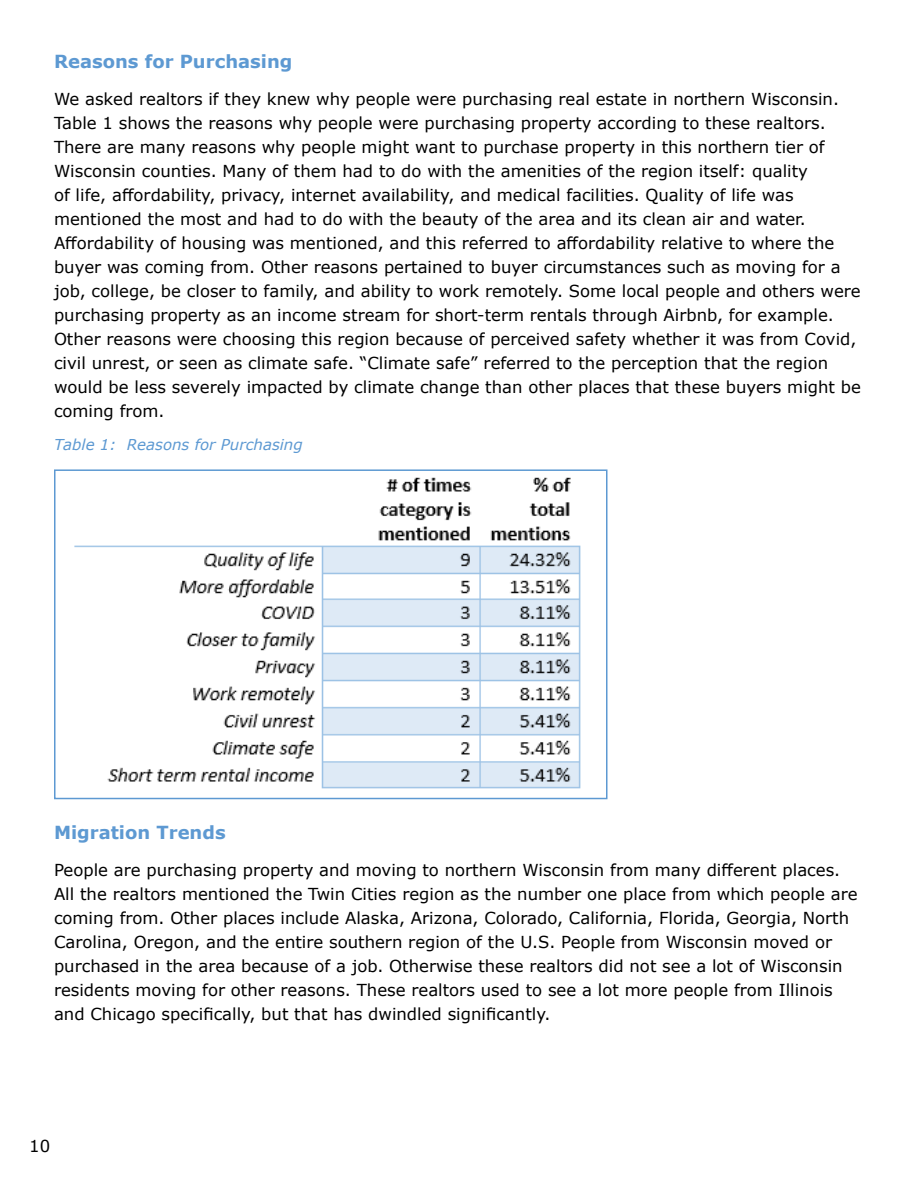
<style>
.page{position:relative;width:918px;height:1188px;background:#fff}
.page>*{position:absolute;margin:0;border:0;box-sizing:border-box;transform-origin:0 0}
.t1{font:700 18px "Verdana";color:#5d99d2}
.t2{font:16.5px/24px "Verdana";color:#000}
.t3{font:italic 15px "Verdana";color:#5d99d2}
</style>
<div class="page">
<img style="left:56px;top:477px;width:552px;height:323px">
<div style="left:54px;top:469px;width:554px;height:330px;border:2px solid #5d99d2"></div>
<p class="t1" style="left:54px;top:48px;width:240px">Reasons for Purchasing</p>
<p class="t2" style="left:54px;top:87px;width:809px">We asked realtors if they knew why people were purchasing real estate in northern Wisconsin.<br>Table 1 shows the reasons why people were purchasing property according to these realtors.<br>There are many reasons why people might want to purchase property in this northern tier of Wisconsin counties. Many of them had to do with the amenities of the region itself: quality<br>of life, affordability, privacy, internet availability, and medical facilities. Quality of life was mentioned the most and had to do with the beauty of the area and its clean air and water.<br>Affordability of housing was mentioned, and this referred to affordability relative to where the buyer was coming from. Other reasons pertained to buyer circumstances such as moving for a job, college, be closer to family, and ability to work remotely. Some local people and others were purchasing property as an income stream for short-term rentals through Airbnb, for example.<br>Other reasons were choosing this region because of perceived safety whether it was from Covid, civil unrest, or seen as climate safe. “Climate safe” referred to the perception that the region would be less severely impacted by climate change than other places that these buyers might be coming from.</p>
<p class="t3" style="left:54px;top:434px;width:250px">Table 1: Reasons for Purchasing</p>
<p class="t1" style="left:54px;top:820px;width:173px">Migration Trends</p>
<p class="t2" style="left:54px;top:858px;width:805px">People are purchasing property and moving to northern Wisconsin from many different places.<br>All the realtors mentioned the Twin Cities region as the number one place from which people are coming from. Other places include Alaska, Arizona, Colorado, California, Florida, Georgia, North Carolina, Oregon, and the entire southern region of the U.S. People from Wisconsin moved or purchased in the area because of a job. Otherwise these realtors did not see a lot of Wisconsin residents moving for other reasons. These realtors used to see a lot more people from Illinois and Chicago specifically, but that has dwindled significantly.</p>
<p class="t2" style="left:29px;top:1133px;width:22px">10</p>
</div>
